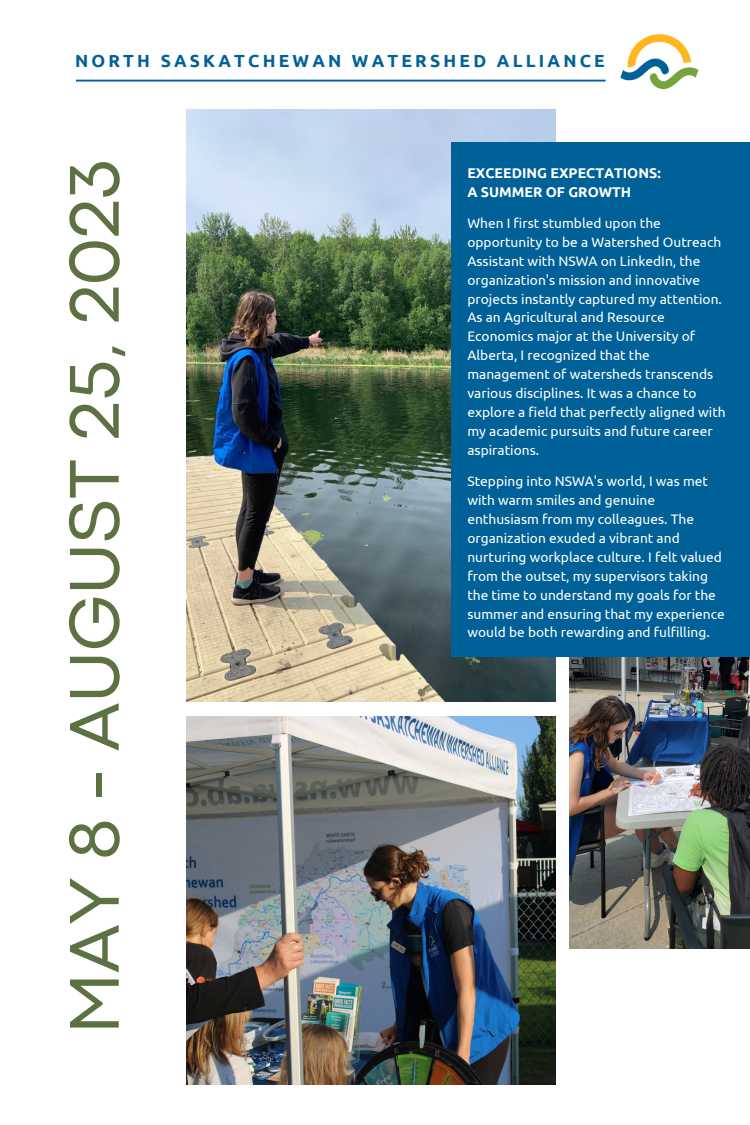
<style>
.page{position:relative;width:750px;height:1125px;background:#fff}
.page>*{position:absolute;margin:0;border:0;box-sizing:border-box;transform-origin:0 0}
.t1{font:73.38px "Codec Pro";color:#5c7242}
.t2{font:700 17.5px "Ubuntu";letter-spacing:.185em;color:#006198}
.t3{font:700 14.12px "Ubuntu";color:#fff}
.t4{font:13.75px/19px "Ubuntu";color:#fff}
</style>
<div class="page">
<img style="left:569px;top:657px;width:181px;height:291px">
<img style="left:187px;top:716px;width:368px;height:369px">
<img style="left:187px;top:110px;width:368px;height:591px">
<div style="left:451px;top:142px;width:299px;height:515px;background:#006198"></div>
<hr style="left:76px;top:80px;width:530px;height:2px;background:#006198">
<img style="left:605px;top:34px;width:94px;height:56px">
<p class="t2" style="left:75px;top:51px;width:531px">NORTH SASKATCHEWAN WATERSHED ALLIANCE</p>
<p class="t1" style="left:68px;top:1034px;width:876px;rotate:-90deg">MAY 8 - AUGUST 25, 2023</p>
<p class="t3" style="left:467px;top:165px;width:195px">EXCEEDING EXPECTATIONS:</p>
<p class="t3" style="left:467px;top:184px;width:165px">A SUMMER OF GROWTH</p>
<p class="t4" style="left:467px;top:213px;width:260px">When I first stumbled upon the opportunity to be a Watershed Outreach Assistant with NSWA on LinkedIn, the organization's mission and innovative projects instantly captured my attention.<br>As an Agricultural and Resource Economics major at the University of Alberta, I recognized that the management of watersheds transcends various disciplines. It was a chance to explore a field that perfectly aligned with my academic pursuits and future career aspirations.</p>
<p class="t4" style="left:467px;top:471px;width:259px">Stepping into NSWA's world, I was met with warm smiles and genuine enthusiasm from my colleagues. The organization exuded a vibrant and nurturing workplace culture. I felt valued from the outset, my supervisors taking the time to understand my goals for the summer and ensuring that my experience would be both rewarding and fulfilling.</p>
</div>
